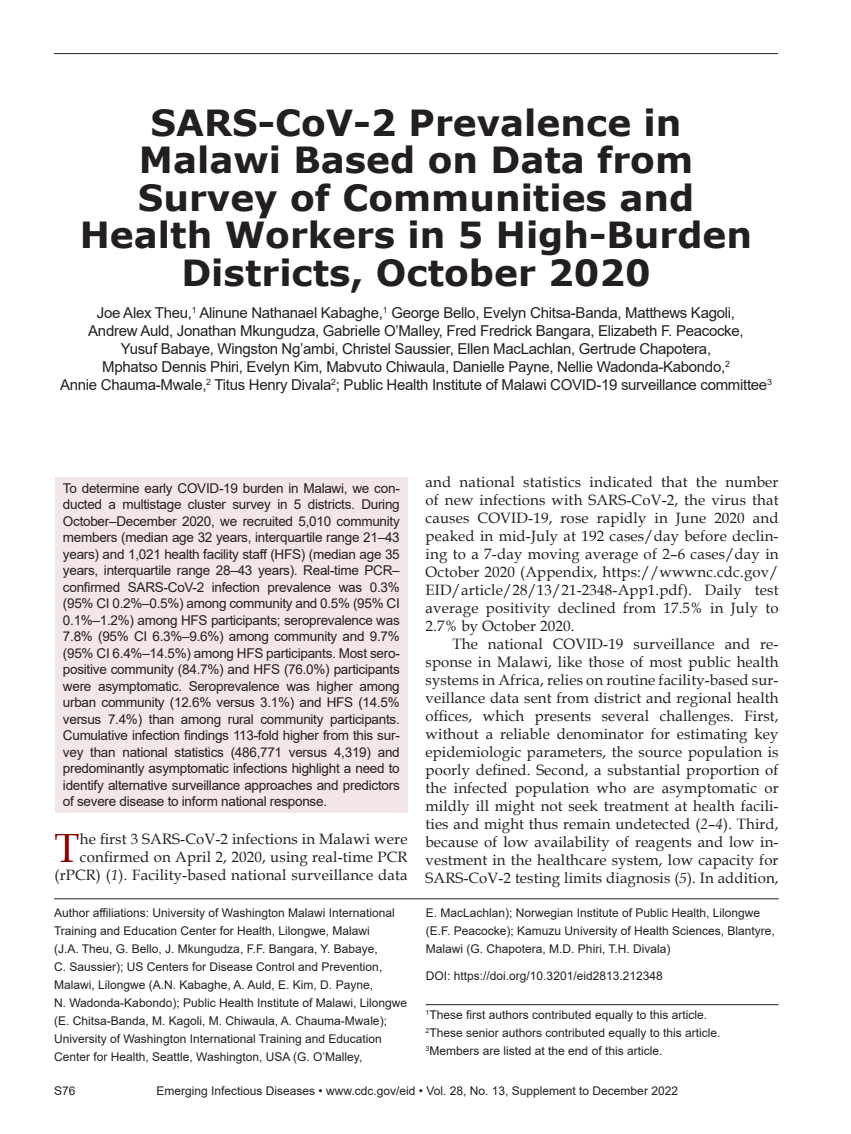
<style>
.page{position:relative;width:851px;height:1134px;background:#fff}
.page>*{position:absolute;margin:0;border:0;box-sizing:border-box;transform-origin:0 0}
.Drop_Cap{font:40.8px "Book Antiqua";color:#820301}
.Article_Title{font:700 36px/37.5px "Verdana";color:#231f20;text-align:center}
.Body_Text{font:15px/18px "Book Antiqua";letter-spacing:.005em;color:#231f20;text-align:justify}
.Drop_Cap-2{font:15px/18px "Book Antiqua";letter-spacing:.01em;color:#231f20;text-align:right}
.Authors{font:15px/18px "Arial";letter-spacing:-.02em;color:#231f20;text-align:center}
.Abstract{font:13.5px/16.5px "Arial";letter-spacing:-.02em;color:#231f20;text-align:justify}
.Affiliations{font:12px/18px "Arial";color:#231f20}
.Footnote{font:12px "Arial";color:#231f20}
.DOI{font:12px "Arial";color:#231f20}
.s1{font-style:italic}
</style>
<div class="page">
<hr style="left:54px;top:53px;width:724px;height:1px;background:#231f20">
<div style="left:55px;top:477px;width:352px;height:336px;background:#f2e6e6"></div>
<hr style="left:425px;top:1004px;width:353px;height:1px;background:#231f20">
<hr style="left:54px;top:898px;width:724px;height:1px;background:#231f20">
<p class="Article_Title" style="left:80px;top:103px;width:673px">SARS-CoV-2 Prevalence in<br>Malawi Based on Data from<br>Survey of Communities and<br>Health Workers in 5 High-Burden<br>Districts, October 2020</p>
<p class="Authors" style="left:60px;top:304px;width:713px">Joe Alex Theu,<sup>1</sup> Alinune Nathanael Kabaghe,<sup>1</sup> George Bello, Evelyn Chitsa-Banda, Matthews Kagoli,<br>Andrew Auld, Jonathan Mkungudza, Gabrielle O’Malley, Fred Fredrick Bangara, Elizabeth F. Peacocke,<br>Yusuf Babaye, Wingston Ng’ambi, Christel Saussier, Ellen MacLachlan, Gertrude Chapotera,<br>Mphatso Dennis Phiri, Evelyn Kim, Mabvuto Chiwaula, Danielle Payne, Nellie Wadonda-Kabondo,<sup>2<br></sup>Annie Chauma-Mwale,<sup>2</sup> Titus Henry Divala<sup>2</sup>; Public Health Institute of Malawi COVID-19 surveillance committee<sup>3</sup></p>
<p class="Abstract" style="left:63px;top:480px;width:338px">To determine early COVID-19 burden in Malawi, we con&shy;ducted a multistage cluster survey in 5 districts. During October–December 2020, we recruited 5,010 community members (median age 32 years, interquartile range 21–43 years) and 1,021 health facility staff (HFS) (median age 35 years, interquartile range 28–43 years). Real-time PCR– confirmed SARS-CoV-2 infection prevalence was 0.3% (95% CI 0.2%–0.5%) among community and 0.5% (95% CI 0.1%–1.2%) among HFS participants; seroprevalence was 7.8% (95% CI 6.3%–9.6%) among community and 9.7% (95% CI 6.4%–14.5%) among HFS participants. Most sero&shy;positive community (84.7%) and HFS (76.0%) participants were asymptomatic. Seroprevalence was higher among urban community (12.6% versus 3.1%) and HFS (14.5% versus 7.4%) than among rural community participants.<br>Cumulative infection findings 113-fold higher from this sur&shy;vey than national statistics (486,771 versus 4,319) and predominantly asymptomatic infections highlight a need to identify alternative surveillance approaches and predictors of severe disease to inform national response.</p>
<p class="Drop_Cap-2" style="left:55px;top:829px;width:354px">he first 3 SARS-CoV-2 infections in Malawi were confirmed on April 2, 2020, using real-time PCR (rPCR) (<span class="s1">1</span>). Facility-based national surveillance data</p>
<p class="Drop_Cap" style="left:55px;top:819px;width:26px">T</p>
<p class="Drop_Cap-2" style="left:425px;top:473px;width:354px;text-align:justify">and national statistics indicated that the number of new infections with SARS-CoV-2, the virus that causes COVID-19, rose rapidly in June 2020 and peaked in mid-July at 192 cases/day before declin&shy;ing to a 7-day moving average of 2–6 cases/day in October 2020 (Appendix, https://wwwnc.cdc.gov/ EID/article/28/13/21-2348-App1.pdf). Daily test average positivity declined from 17.5% in July to 2.7% by October 2020.</p>
<p class="Body_Text" style="left:425px;top:635px;width:354px;text-indent:27px">The national COVID-19 surveillance and re&shy;sponse in Malawi, like those of most public health systems in Africa, relies on routine facility-based sur&shy;veillance data sent from district and regional health offices, which presents several challenges. First, without a reliable denominator for estimating key epidemiologic parameters, the source population is poorly defined. Second, a substantial proportion of the infected population who are asymptomatic or mildly ill might not seek treatment at health facili&shy;ties and might thus remain undetected (<span class="s1">2</span>–<span class="s1">4</span>). Third, because of low availability of reagents and low in&shy;vestment in the healthcare system, low capacity for SARS-CoV-2 testing limits diagnosis (<span class="s1">5</span>). In addition,</p>
<p class="Affiliations" style="left:54px;top:904px;width:355px">Author affiliations: University of Washington Malawi International Training and Education Center for Health, Lilongwe, Malawi<br>(J.A. Theu, G. Bello, J. Mkungudza, F.F. Bangara, Y. Babaye,<br>C. Saussier); US Centers for Disease Control and Prevention, Malawi, Lilongwe (A.N. Kabaghe, A. Auld, E. Kim, D. Payne,<br>N. Wadonda-Kabondo); Public Health Institute of Malawi, Lilongwe (E. Chitsa-Banda, M. Kagoli, M. Chiwaula, A. Chauma-Mwale); University of Washington International Training and Education Center for Health, Seattle, Washington, USA (G. O’Malley,</p>
<p class="Affiliations" style="left:426px;top:904px;width:350px">E. MacLachlan); Norwegian Institute of Public Health, Lilongwe (E.F. Peacocke); Kamuzu University of Health Sciences, Blantyre,<br>Malawi (G. Chapotera, M.D. Phiri, T.H. Divala)</p>
<p class="DOI" style="left:426px;top:968px;width:238px">DOI: https://doi.org/10.3201/eid2813.212348</p>
<p class="Footnote" style="left:425px;top:1006px;width:283px"><sup>1</sup>These first authors contributed equally to this article.</p>
<p class="Footnote" style="left:425px;top:1024px;width:296px"><sup>2</sup>These senior authors contributed equally to this article.</p>
<p class="Footnote" style="left:425px;top:1042px;width:238px"><sup>3</sup>Members are listed at the end of this article.</p>
<p class="Affiliations" style="left:54px;top:1082px;width:23px">S76</p>
<p class="Affiliations" style="left:156px;top:1082px;width:523px">Emerging Infectious Diseases • www.cdc.gov/eid • Vol. 28, No. 13, Supplement to December 2022</p>
</div>
